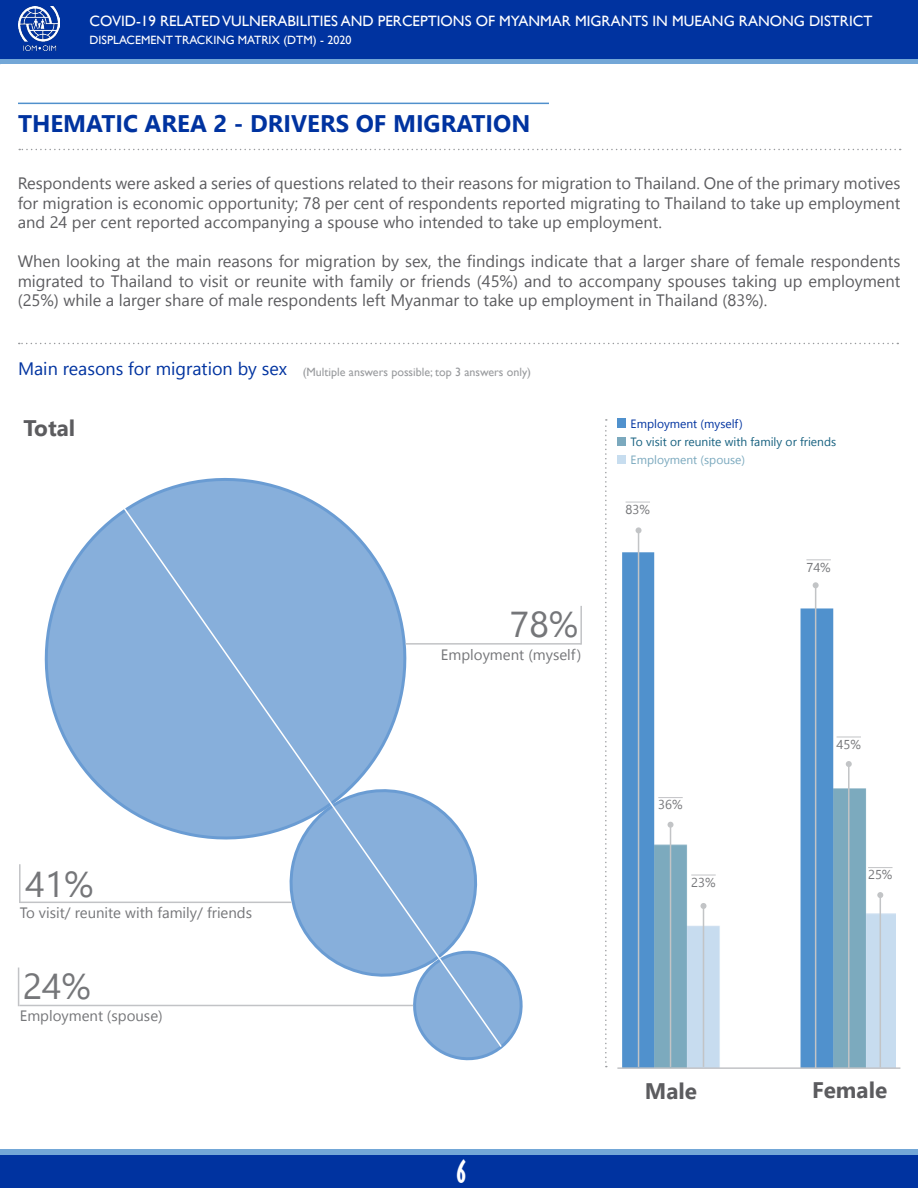
<style>
.page{position:relative;width:918px;height:1188px;background:#fff}
.page>*{position:absolute;margin:0;border:0;box-sizing:border-box;transform-origin:0 0}
.t1{font:36px "Nirmala UI";color:#757679}
.t2{font:700 extra-condensed 30px "Gill Sans";color:#fff}
.t3{font:700 24px "Nirmala UI";color:#0033a0}
.t4{font:700 22.5px "Nirmala UI";color:#5c5c5f}
.t5{font:18px "Nirmala UI";color:#0033a0}
.t6{font:16.5px/19.5px "Nirmala UI";color:#5c5c5f;text-align:justify}
.Book_name{font:15px "Gill Sans";color:#fff}
.t7{font:15px "Nirmala UI";color:#757679}
.t8{font:12.9px "Nirmala UI";color:#757679}
.t9{font:12px "Gill Sans";color:#999b9e}
.Book_name-2{font:12px "Gill Sans";color:#fff}
.t10{font:12px "Nirmala UI";color:#176180}
.t11{font:12px "Nirmala UI";color:#0033a0}
.t12{font:12px "Nirmala UI";color:#7ba9be}
</style>
<div class="page">
<img style="left:622px;top:544px;width:274px;height:523px">
<div style="left:0;top:1155px;width:918px;height:33px;background:#0033a0"></div>
<div style="left:0;top:1149px;width:918px;height:6px;background:#73a7d7"></div>
<div style="left:0;top:58px;width:918px;height:6px;background:#73a7d7"></div>
<div style="left:0;top:0;width:918px;height:58px;background:#0033a0"></div>
<img style="left:18px;top:6px;width:41px;height:45px">
<hr style="left:18px;top:103px;width:531px;height:1px;background:#5090cc">
<svg style="left:19px;top:149px;width:882px;height:1px"></svg>
<svg style="left:19px;top:343px;width:879px;height:1px"></svg>
<svg style="left:44px;top:478px;width:244px;height:320px"></svg>
<svg style="left:435px;top:963px;width:88px;height:98px"></svg>
<svg style="left:110px;top:489px;width:393px;height:560px"></svg>
<svg style="left:605px;top:419px;width:2px;height:648px"></svg>
<hr style="left:406px;top:643px;width:175px;height:2px;background:#c2c3c6">
<hr style="left:19px;top:1005px;width:394px;height:1px;background:#c2c3c6">
<hr style="left:18px;top:968px;width:1px;height:38px;background:#c2c3c6">
<hr style="left:19px;top:902px;width:272px;height:1px;background:#c2c3c6">
<hr style="left:19px;top:864px;width:2px;height:39px;background:#c2c3c6">
<hr style="left:580px;top:606px;width:2px;height:39px;background:#c2c3c6">
<div style="left:617px;top:419px;width:9px;height:9px;background:#5091cd"></div>
<div style="left:617px;top:437px;width:9px;height:9px;background:#7ba9be"></div>
<div style="left:617px;top:455px;width:9px;height:9px;background:#c7ddef"></div>
<hr style="left:617px;top:1067px;width:283px;height:2px;background:#c2c3c6">
<hr style="left:638px;top:530px;width:1px;height:537px;background:#c2c4c6">
<svg style="left:636px;top:527px;width:6px;height:6px"></svg>
<hr style="left:670px;top:825px;width:1px;height:242px;background:#c2c4c6">
<svg style="left:668px;top:822px;width:6px;height:6px"></svg>
<hr style="left:703px;top:906px;width:1px;height:161px;background:#c2c4c6">
<svg style="left:700px;top:903px;width:6px;height:6px"></svg>
<svg style="left:626px;top:502px;width:24px;height:1px"></svg>
<svg style="left:658px;top:797px;width:25px;height:1px"></svg>
<svg style="left:691px;top:875px;width:25px;height:1px"></svg>
<svg style="left:806px;top:559px;width:25px;height:1px"></svg>
<svg style="left:837px;top:736px;width:24px;height:1px"></svg>
<svg style="left:868px;top:867px;width:25px;height:1px"></svg>
<hr style="left:815px;top:585px;width:1px;height:484px;background:#c2c4c6">
<svg style="left:813px;top:582px;width:6px;height:6px"></svg>
<hr style="left:848px;top:764px;width:2px;height:305px;background:#c2c4c6">
<svg style="left:846px;top:761px;width:6px;height:6px"></svg>
<hr style="left:880px;top:895px;width:1px;height:173px;background:#c2c4c6">
<svg style="left:877px;top:892px;width:6px;height:6px"></svg>
<p class="Book_name" style="left:90px;top:12px;width:784px">COVID-19 RELATED VULNERABILITIES AND PERCEPTIONS OF MYANMAR MIGRANTS IN MUEANG RANONG DISTRICT</p>
<p class="Book_name-2" style="left:90px;top:33px;width:263px">DISPLACEMENT TRACKING MATRIX (DTM) - 2020</p>
<p class="t3" style="left:18px;top:105px;width:514px">THEMATIC AREA 2 - DRIVERS OF MIGRATION</p>
<p class="t6" style="left:18px;top:173px;width:884px">Respondents were asked a series of questions related to their reasons for migration to Thailand. One of the primary motives for migration is economic opportunity; 78 per cent of respondents reported migrating to Thailand to take up employment and 24 per cent reported accompanying a spouse who intended to take up employment.</p>
<p class="t6" style="left:18px;top:251px;width:884px">When looking at the main reasons for migration by sex, the findings indicate that a larger share of female respondents migrated to Thailand to visit or reunite with family or friends (45%) and to accompany spouses taking up employment (25%) while a larger share of male respondents left Myanmar to take up employment in Thailand (83%).</p>
<p class="t5" style="left:18px;top:354px;width:271px">Main reasons for migration by sex</p>
<p class="t9" style="left:303px;top:365px;width:230px">(Multiple answers possible; top 3 answers only)</p>
<p class="t4" style="left:23px;top:411px;width:53px">Total</p>
<p class="t1" style="left:25px;top:856px;width:70px">41%</p>
<p class="t7" style="left:20px;top:901px;width:234px">To visit/ reunite with family/ friends</p>
<p class="t1" style="left:23px;top:958px;width:70px">24%</p>
<p class="t7" style="left:20px;top:1004px;width:144px">Employment (spouse)</p>
<p class="t1" style="left:510px;top:596px;width:70px">78%</p>
<p class="t7" style="left:441px;top:643px;width:142px">Employment (myself)</p>
<p class="t2" style="left:456px;top:1153px;width:11px">6</p>
<p class="t11" style="left:631px;top:414px;width:114px">Employment (myself)</p>
<p class="t12" style="left:631px;top:450px;width:116px">Employment (spouse)</p>
<p class="t10" style="left:631px;top:432px;width:207px">To visit or reunite with family or friends</p>
<p class="t8" style="left:626px;top:499px;width:26px">83%</p>
<p class="t8" style="left:658px;top:795px;width:26px">36%</p>
<p class="t8" style="left:691px;top:872px;width:26px">23%</p>
<p class="t8" style="left:806px;top:557px;width:26px">74%</p>
<p class="t8" style="left:837px;top:734px;width:26px">45%</p>
<p class="t8" style="left:868px;top:865px;width:26px">25%</p>
<p class="t4" style="left:645px;top:1073px;width:54px">Male</p>
<p class="t4" style="left:812px;top:1073px;width:77px">Female</p>
</div>
